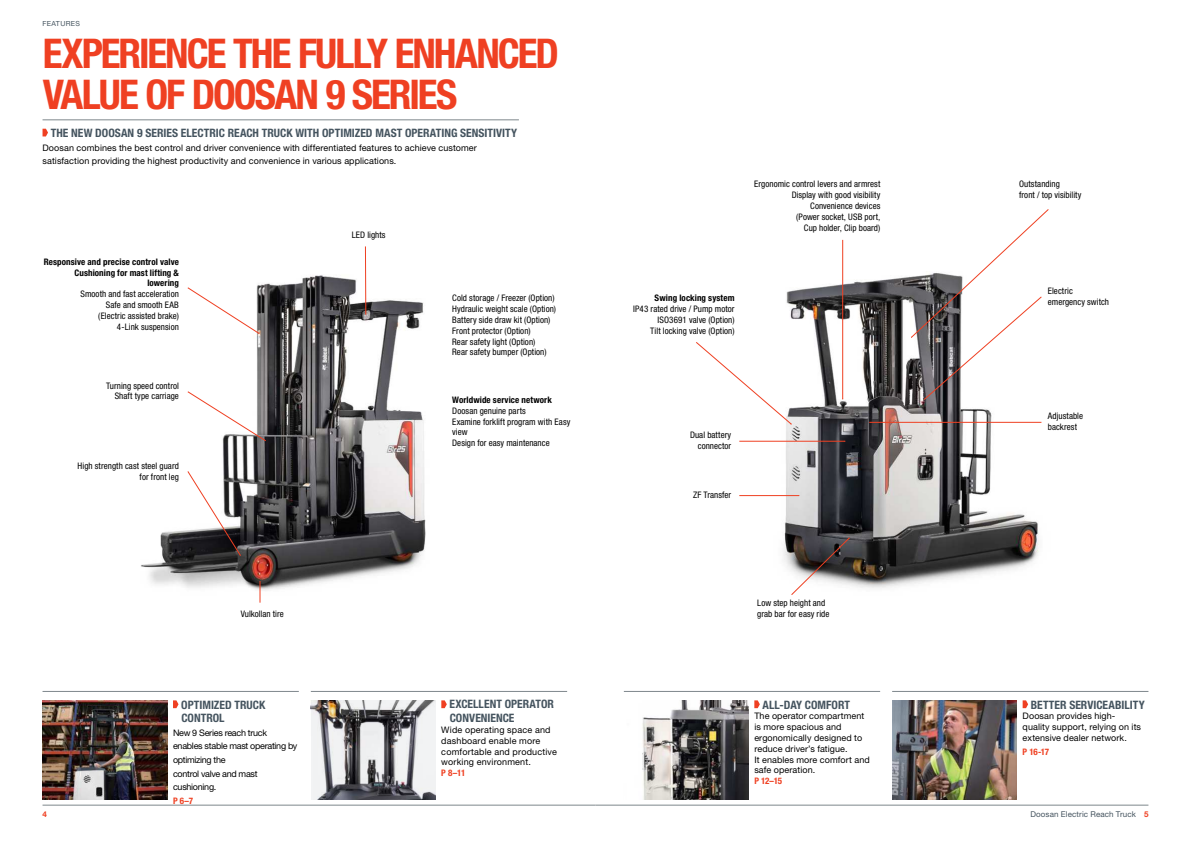
<style>
.page{position:relative;width:1191px;height:842px;background:#fff}
.page>*{position:absolute;margin:0;border:0;box-sizing:border-box;transform-origin:0 0}
.t1{font:700 condensed 41px/40.4px "Helvetica Neue LT Pro";letter-spacing:-.05em;color:#ef4022}
.t2{font:700 condensed 11.6px/13.6px "Helvetica Neue LT Pro";color:#45545f}
.t3{font:condensed 9px/10.8px "Helvetica Neue LT Pro";letter-spacing:.005em;color:#000}
.t4{font:9px/10.8px "Helvetica Neue LT Pro";letter-spacing:.01em;color:#000}
.t5{font:700 condensed 9px/10.8px "Helvetica Neue LT Pro";letter-spacing:.01em;color:#000;text-align:right}
.t6{font:9px/13.6px "Helvetica Neue LT Pro";letter-spacing:-.03em;color:#000}
.t7{font:700 condensed 9px "Helvetica Neue LT Pro";letter-spacing:-.035em;color:#ef4022}
.t8{font:8px "Helvetica Neue LT Pro";letter-spacing:.015em;color:#45545f}
.t9{font:700 8px "Helvetica Neue LT Pro";color:#ef4022}
.t10{font:7px "Helvetica Neue LT Pro";letter-spacing:.045em;color:#45545f}
.s1{font-weight:700;color:#ef4022}
</style>
<div class="page">
<img style="left:739px;top:239px;width:303px;height:349px">
<hr style="left:43px;top:120px;width:476px;height:1px;background:#7e878c">
<svg style="left:43px;top:129px;width:5px;height:7px"></svg>
<hr style="left:43px;top:691px;width:256px;height:1px;background:#7e878c">
<hr style="left:624px;top:691px;width:256px;height:1px;background:#7e878c">
<hr style="left:311px;top:691px;width:256px;height:1px;background:#7e878c">
<img style="left:642px;top:700px;width:106px;height:99px">
<hr style="left:892px;top:691px;width:256px;height:1px;background:#7e878c">
<img style="left:43px;top:700px;width:124px;height:99px">
<img style="left:892px;top:700px;width:125px;height:99px">
<img style="left:311px;top:700px;width:124px;height:99px">
<svg style="left:754px;top:700px;width:6px;height:8px"></svg>
<svg style="left:173px;top:700px;width:5px;height:8px"></svg>
<svg style="left:1022px;top:700px;width:6px;height:8px"></svg>
<svg style="left:441px;top:700px;width:6px;height:8px"></svg>
<img style="left:141px;top:247px;width:285px;height:344px">
<svg style="left:187px;top:287px;width:72px;height:47px"></svg>
<hr style="left:43px;top:805px;width:552px;height:1px;background:#7e878c">
<hr style="left:595px;top:805px;width:553px;height:1px;background:#7e878c">
<svg style="left:187px;top:391px;width:79px;height:50px"></svg>
<svg style="left:187px;top:471px;width:54px;height:85px"></svg>
<svg style="left:259px;top:581px;width:2px;height:22px"></svg>
<svg style="left:365px;top:246px;width:1px;height:69px"></svg>
<hr style="left:842px;top:240px;width:1px;height:159px;background:#ef4022">
<svg style="left:911px;top:209px;width:137px;height:191px"></svg>
<hr style="left:869px;top:422px;width:172px;height:1px;background:#ef4022">
<svg style="left:696px;top:342px;width:95px;height:83px"></svg>
<svg style="left:791px;top:537px;width:58px;height:58px"></svg>
<hr style="left:739px;top:441px;width:106px;height:1px;background:#ef4022">
<hr style="left:739px;top:495px;width:60px;height:1px;background:#ef4022">
<p class="t10" style="left:43px;top:21px;width:39px">FEATURES</p>
<h1 class="t1" style="left:43px;top:37px;width:517px">EXPERIENCE THE FULLY ENHANCED<br>VALUE OF DOOSAN 9 SERIES</h1>
<p class="t2" style="left:51px;top:127px;width:468px">THE NEW DOOSAN 9 SERIES ELECTRIC REACH TRUCK WITH OPTIMIZED MAST OPERATING SENSITIVITY</p>
<p class="t4" style="left:43px;top:141px;width:436px;line-height:13.6px">Doosan combines the best control and driver convenience with differentiated features to achieve customer satisfaction providing the highest productivity and convenience in various applications.</p>
<p class="t5" style="left:44px;top:257px;width:137px">Responsive and precise control valve<br>Cushioning for mast lifting &amp; lowering</p>
<p class="t3" style="left:80px;top:289px;width:100px;text-align:right">Smooth and fast acceleration<br>Safe and smooth EAB (Electric assisted brake)<br>4-Link suspension</p>
<p class="t3" style="left:352px;top:230px;width:35px">LED lights</p>
<p class="t3" style="left:452px;top:293px;width:105px">Cold storage / Freezer (Option)<br>Hydraulic weight scale (Option)<br>Battery side draw kit (Option)<br>Front protector (Option)<br>Rear safety light (Option)<br>Rear safety bumper (Option)</p>
<p class="t5" style="left:654px;top:293px;width:81px">Swing locking system</p>
<p class="t3" style="left:633px;top:304px;width:103px;text-align:right">IP43 rated drive / Pump motor<br>ISO3691 valve (Option)<br>Tilt locking valve (Option)</p>
<p class="t3" style="left:754px;top:179px;width:128px;text-align:right">Ergonomic control levers and armrest<br>Display with good visibility<br>Convenience devices<br>(Power socket, USB port,<br>Cup holder, Clip board)</p>
<p class="t3" style="left:1019px;top:179px;width:64px">Outstanding<br>front / top visibility</p>
<p class="t3" style="left:1047px;top:286px;width:63px">Electric emergency switch</p>
<p class="t3" style="left:106px;top:381px;width:74px;text-align:right">Turning speed control<br>Shaft type carriage</p>
<p class="t3" style="left:78px;top:461px;width:103px;text-align:right">High strength cast steel guard for front leg</p>
<p class="t9" style="left:43px;top:810px;width:6px">4</p>
<p class="t3" style="left:241px;top:609px;width:45px">Vulkollan tire</p>
<p class="t2" style="left:181px;top:699px;width:85px">OPTIMIZED TRUCK<br>CONTROL</p>
<p class="t6" style="left:173px;top:727px;width:126px">New 9 Series reach truck enables stable mast operating by optimizing the<br>control valve and mast cushioning.</p>
<p class="t7" style="left:173px;top:797px;width:22px">P 6–7</p>
<p class="t5" style="left:452px;top:395px;width:101px">Worldwide service network</p>
<p class="t3" style="left:452px;top:406px;width:120px">Doosan genuine parts<br>Examine forklift program with Easy view<br>Design for easy maintenance</p>
<p class="t3" style="left:1047px;top:412px;width:37px">Adjustable backrest</p>
<p class="t3" style="left:690px;top:431px;width:43px;text-align:right">Dual battery connector</p>
<p class="t2" style="left:449px;top:698px;width:106px">EXCELLENT OPERATOR<br>CONVENIENCE</p>
<p class="t4" style="left:441px;top:725px;width:117px">Wide operating space and dashboard enable more comfortable and productive working environment.</p>
<p class="t7" style="left:441px;top:770px;width:25px">P 8–11</p>
<p class="t3" style="left:693px;top:490px;width:40px">ZF Transfer</p>
<p class="t3" style="left:757px;top:598px;width:74px">Low step height and grab bar for easy ride</p>
<p class="t2" style="left:762px;top:699px;width:89px">ALL-DAY COMFORT</p>
<p class="t4" style="left:754px;top:712px;width:117px">The operator compartment is more spacious and ergonomically designed to reduce driver’s fatigue.<br>It enables more comfort and safe operation.</p>
<p class="t7" style="left:754px;top:778px;width:29px">P 12–15</p>
<p class="t2" style="left:1031px;top:699px;width:115px">BETTER SERVICEABILITY</p>
<p class="t4" style="left:1022px;top:712px;width:120px">Doosan provides high&shy;quality support, relying on its extensive dealer network.</p>
<p class="t7" style="left:1022px;top:748px;width:28px">P 16-17</p>
<p class="t8" style="left:1030px;top:811px;width:119px">Doosan Electric Reach Truck <span class="s1">5</span></p>
</div>
